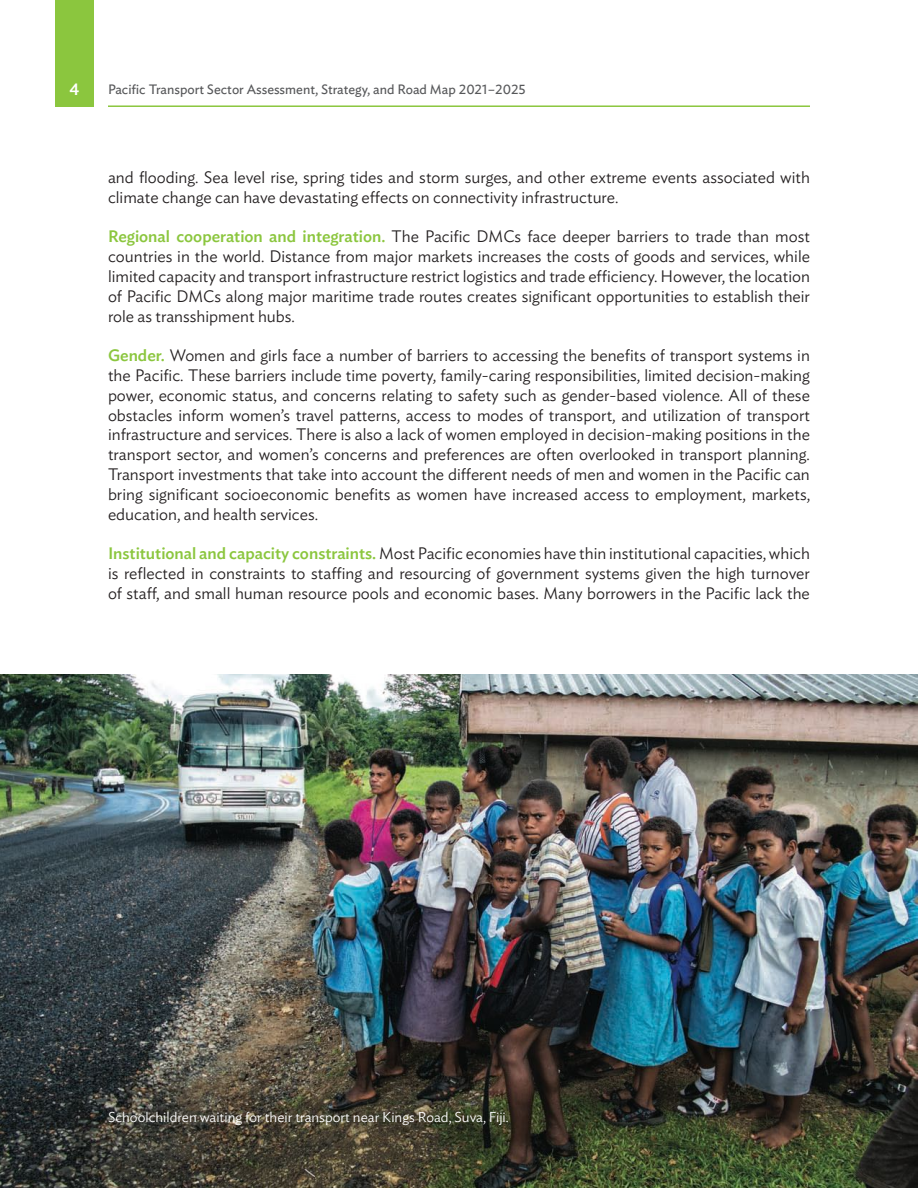
<style>
.page{position:relative;width:918px;height:1188px;background:#fff}
.page>*{position:absolute;margin:0;border:0;box-sizing:border-box;transform-origin:0 0}
.t1{font:300 16.5px/19.8px "Ideal Sans";color:#231f20;text-align:justify}
.t2{font:500 16.5px "Ideal Sans";color:#fff}
.t3{font:300 14.25px "Ideal Sans";color:#fff}
.t4{font:13.5px "Ideal Sans";color:#57585a}
.s1{font-weight:500;color:#8bc63e}
</style>
<div class="page">
<div style="left:55px;top:0;width:39px;height:106px;background:#8bc63e"></div>
<hr style="left:108px;top:105px;width:702px;height:2px;background:#8bc63e">
<img style="left:0;top:674px;width:918px;height:514px">
<p class="t2" style="left:69px;top:76px;width:11px">4</p>
<p class="t4" style="left:108px;top:79px;width:419px">Pacific Transport Sector Assessment, Strategy, and Road Map 2021–2025</p>
<p class="t1" style="left:108px;top:166px;width:703px">and flooding. Sea level rise, spring tides and storm surges, and other extreme events associated with climate change can have devastating effects on connectivity infrastructure.</p>
<p class="t1" style="left:108px;top:225px;width:704px"><span class="s1">Regional cooperation and integration.</span> The Pacific DMCs face deeper barriers to trade than most countries in the world. Distance from major markets increases the costs of goods and services, while limited capacity and transport infrastructure restrict logistics and trade efficiency. However, the location of Pacific DMCs along major maritime trade routes creates significant opportunities to establish their role as transshipment hubs.</p>
<p class="t1" style="left:108px;top:344px;width:704px"><span class="s1">Gender.</span> Women and girls face a number of barriers to accessing the benefits of transport systems in the Pacific. These barriers include time poverty, family-caring responsibilities, limited decision-making power, economic status, and concerns relating to safety such as gender-based violence. All of these obstacles inform women’s travel patterns, access to modes of transport, and utilization of transport infrastructure and services. There is also a lack of women employed in decision-making positions in the transport sector, and women’s concerns and preferences are often overlooked in transport planning.<br>Transport investments that take into account the different needs of men and women in the Pacific can bring significant socioeconomic benefits as women have increased access to employment, markets, education, and health services.</p>
<p class="t1" style="left:108px;top:542px;width:704px"><span class="s1">Institutional and capacity constraints.</span> Most Pacific economies have thin institutional capacities, which is reflected in constraints to staffing and resourcing of government systems given the high turnover of staff, and small human resource pools and economic bases. Many borrowers in the Pacific lack the</p>
<p class="t3" style="left:108px;top:1106px;width:402px">Schoolchildren waiting for their transport near Kings Road, Suva, Fiji.</p>
</div>
